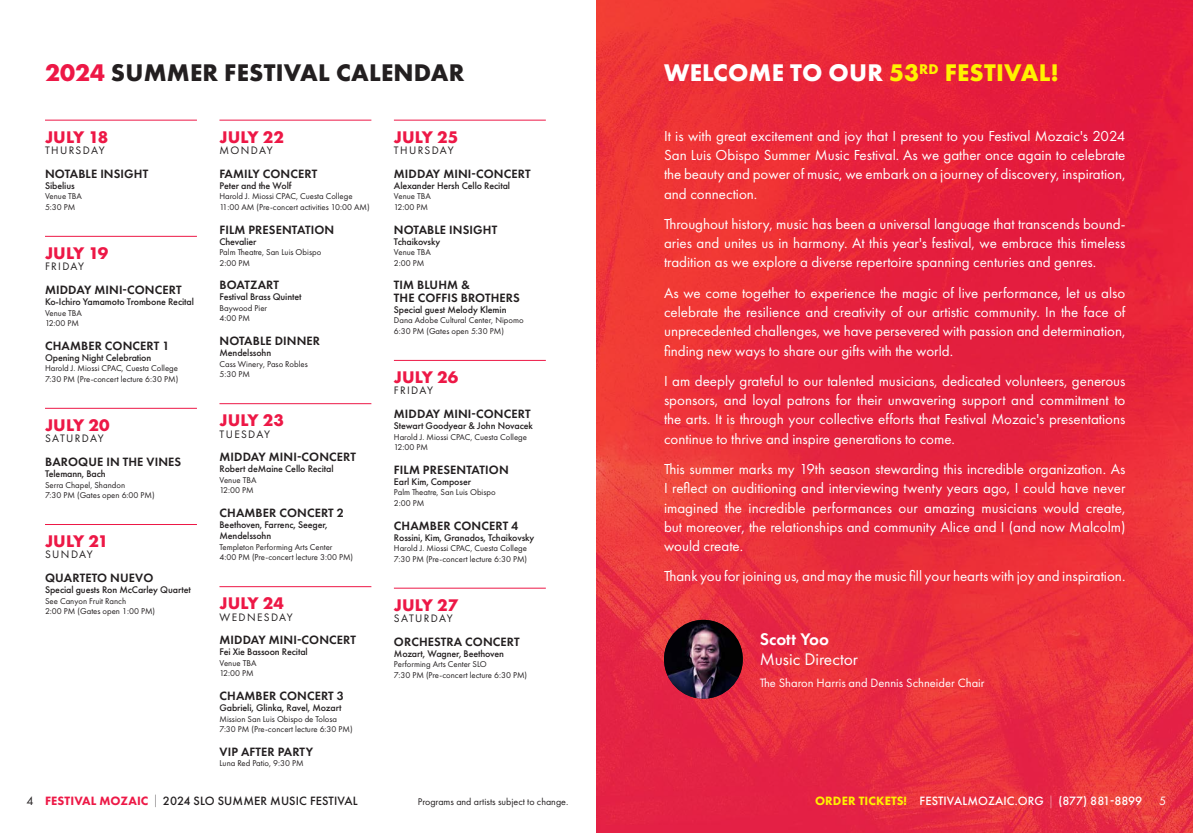
<style>
.page{position:relative;width:1193px;height:833px;background:#fff}
.page>*{position:absolute;margin:0;border:0;box-sizing:border-box;transform-origin:0 0}
.t1{font:700 25px "Futura PT";letter-spacing:.01em;color:#231f20}
.t2{font:700 25px "Futura PT";letter-spacing:.01em;color:#fff}
.t3{font:700 17.5px "Futura PT";letter-spacing:.005em;color:#ed1846}
.t4{font:17.5px "Futura PT";color:#fff}
.t5{font:600 17.5px "Futura PT";color:#fff}
.t6{font:15px/19.2px "Futura PT";color:#fff;text-align:justify}
.t7{font:600 12.5px/12.5px "Futura PT";letter-spacing:.01em;color:#231f20}
.t8{font:500 12.5px "Futura PT";letter-spacing:.01em;color:#fff}
.t9{font:500 12.5px "Futura PT";letter-spacing:.01em;color:#231f20;scale:.3 1}
.t10{font:12.5px "Futura PT";color:#fff}
.t11{font:11.25px "Futura PT";letter-spacing:.12em;color:#231f20}
.t12{font:500 10px/11px "Futura PT";letter-spacing:-.01em;color:#231f20}
.t13{font:10px "Futura PT";color:#231f20}
.t14{font:8.75px/10.5px "Futura PT";color:#231f20}
.s1{color:#ed1846}
.s2{color:#fff200}
.s3{font-weight:400}
.s4{font-weight:800;color:#ed1846}
.s5{font-weight:800;color:#fff200}
</style>
<div class="page">
<img style="left:596px;top:0;width:596px;height:832px">
<hr style="left:45px;top:120px;width:152px;height:1px;background:#ed1846">
<hr style="left:45px;top:236px;width:152px;height:1px;background:#ed1846">
<hr style="left:45px;top:408px;width:152px;height:1px;background:#ed1846">
<hr style="left:45px;top:524px;width:152px;height:1px;background:#ed1846">
<hr style="left:219px;top:120px;width:152px;height:1px;background:#ed1846">
<hr style="left:219px;top:403px;width:152px;height:1px;background:#ed1846">
<hr style="left:219px;top:586px;width:152px;height:1px;background:#ed1846">
<hr style="left:394px;top:120px;width:152px;height:1px;background:#ed1846">
<hr style="left:394px;top:360px;width:152px;height:1px;background:#ed1846">
<hr style="left:394px;top:588px;width:152px;height:1px;background:#ed1846">
<img style="left:664px;top:620px;width:78px;height:78px;border-radius:39px">
<h1 class="t1" style="left:45px;top:56px;width:421px"><span class="s1">2024</span> SUMMER FESTIVAL CALENDAR</h1>
<p class="t3" style="left:45px;top:126px;width:65px">JULY 18</p>
<p class="t11" style="left:45px;top:144px;width:61px">THURSDAY</p>
<p class="t7" style="left:45px;top:167px;width:105px">NOTABLE INSIGHT</p>
<p class="t12" style="left:45px;top:180px;width:31px">Sibelius</p>
<p class="t14" style="left:45px;top:191px;width:39px">Venue TBA<br>5:30 PM</p>
<p class="t3" style="left:45px;top:242px;width:65px">JULY 19</p>
<p class="t11" style="left:45px;top:260px;width:41px">FRIDAY</p>
<p class="t7" style="left:45px;top:283px;width:138px">MIDDAY MINI-CONCERT</p>
<p class="t12" style="left:45px;top:296px;width:150px">Ko-Ichiro Yamamoto Trombone Recital</p>
<p class="t14" style="left:45px;top:307px;width:39px">Venue TBA<br>12:00 PM</p>
<p class="t7" style="left:45px;top:339px;width:126px">CHAMBER CONCERT 1</p>
<p class="t12" style="left:45px;top:352px;width:108px">Opening Night Celebration</p>
<p class="t14" style="left:45px;top:363px;width:135px">Harold J. Miossi CPAC, Cuesta College<br>7:30 PM (Pre-concert lecture 6:30 PM)</p>
<p class="t3" style="left:45px;top:414px;width:66px">JULY 20</p>
<p class="t11" style="left:45px;top:432px;width:60px">SATURDAY</p>
<p class="t7" style="left:45px;top:455px;width:138px">BAROQUE IN THE VINES</p>
<p class="t12" style="left:45px;top:468px;width:62px">Telemann, Bach</p>
<p class="t14" style="left:45px;top:479px;width:111px">Serra Chapel, Shandon<br>7:30 PM (Gates open 6:00 PM)</p>
<p class="t3" style="left:45px;top:530px;width:65px">JULY 21</p>
<p class="t11" style="left:45px;top:548px;width:49px">SUNDAY</p>
<p class="t7" style="left:45px;top:571px;width:110px">QUARTETO NUEVO</p>
<p class="t12" style="left:45px;top:584px;width:147px">Special guests Ron McCarley Quartet</p>
<p class="t14" style="left:45px;top:595px;width:112px">See Canyon Fruit Ranch<br>2:00 PM (Gates open 1:00 PM)</p>
<p class="t3" style="left:219px;top:126px;width:66px">JULY 22</p>
<p class="t11" style="left:219px;top:144px;width:55px">MONDAY</p>
<p class="t7" style="left:219px;top:167px;width:99px">FAMILY CONCERT</p>
<p class="t12" style="left:219px;top:180px;width:74px">Peter and the Wolf</p>
<p class="t14" style="left:219px;top:191px;width:152px">Harold J. Miossi CPAC, Cuesta College<br>11:00 AM (Pre-concert activities 10:00 AM)</p>
<p class="t7" style="left:219px;top:223px;width:116px">FILM PRESENTATION</p>
<p class="t12" style="left:219px;top:236px;width:39px">Chevalier</p>
<p class="t14" style="left:219px;top:247px;width:103px">Palm Theatre, San Luis Obispo<br>2:00 PM</p>
<p class="t7" style="left:219px;top:279px;width:61px">BOATZART</p>
<p class="t12" style="left:219px;top:291px;width:84px">Festival Brass Quintet</p>
<p class="t14" style="left:219px;top:303px;width:49px">Baywood Pier<br>4:00 PM</p>
<p class="t7" style="left:219px;top:334px;width:102px">NOTABLE DINNER</p>
<p class="t12" style="left:219px;top:347px;width:53px">Mendelssohn</p>
<p class="t14" style="left:219px;top:358px;width:90px">Cass Winery, Paso Robles<br>5:30 PM</p>
<p class="t3" style="left:219px;top:409px;width:66px">JULY 23</p>
<p class="t11" style="left:219px;top:427px;width:52px">TUESDAY</p>
<p class="t7" style="left:219px;top:451px;width:138px">MIDDAY MINI-CONCERT</p>
<p class="t12" style="left:219px;top:463px;width:116px">Robert deMaine Cello Recital</p>
<p class="t14" style="left:219px;top:474px;width:39px">Venue TBA<br>12:00 PM</p>
<p class="t7" style="left:219px;top:506px;width:126px">CHAMBER CONCERT 2</p>
<p class="t12" style="left:219px;top:519px;width:110px">Beethoven, Farrenc, Seeger,<br>Mendelssohn</p>
<p class="t14" style="left:219px;top:541px;width:135px">Templeton Performing Arts Center<br>4:00 PM (Pre-concert lecture 3:00 PM)</p>
<p class="t3" style="left:219px;top:592px;width:66px">JULY 24</p>
<p class="t11" style="left:219px;top:610px;width:75px">WEDNESDAY</p>
<p class="t7" style="left:219px;top:633px;width:138px">MIDDAY MINI-CONCERT</p>
<p class="t12" style="left:219px;top:646px;width:90px">Fei Xie Bassoon Recital</p>
<p class="t14" style="left:219px;top:657px;width:39px">Venue TBA<br>12:00 PM</p>
<p class="t7" style="left:219px;top:689px;width:126px">CHAMBER CONCERT 3</p>
<p class="t12" style="left:219px;top:702px;width:124px">Gabrieli, Glinka, Ravel, Mozart</p>
<p class="t14" style="left:219px;top:713px;width:135px">Mission San Luis Obispo de Tolosa<br>7:30 PM (Pre-concert lecture 6:30 PM)</p>
<p class="t7" style="left:219px;top:745px;width:95px">VIP AFTER PARTY</p>
<p class="t14" style="left:219px;top:758px;width:86px">Luna Red Patio, 9:30 PM</p>
<p class="t3" style="left:394px;top:126px;width:66px">JULY 25</p>
<p class="t11" style="left:394px;top:144px;width:61px">THURSDAY</p>
<p class="t7" style="left:394px;top:167px;width:138px">MIDDAY MINI-CONCERT</p>
<p class="t12" style="left:394px;top:180px;width:118px">Alexander Hersh Cello Recital</p>
<p class="t14" style="left:394px;top:191px;width:39px">Venue TBA<br>12:00 PM</p>
<p class="t7" style="left:394px;top:223px;width:105px">NOTABLE INSIGHT</p>
<p class="t12" style="left:394px;top:236px;width:48px">Tchaikovsky</p>
<p class="t14" style="left:394px;top:247px;width:39px">Venue TBA<br>2:00 PM</p>
<p class="t7" style="left:394px;top:279px;width:127px">TIM BLUHM &amp;<br>THE COFFIS BROTHERS</p>
<p class="t12" style="left:394px;top:304px;width:114px">Special guest Melody Klemin</p>
<p class="t14" style="left:394px;top:315px;width:131px">Dana Adobe Cultural Center, Nipomo<br>6:30 PM (Gates open 5:30 PM)</p>
<p class="t3" style="left:394px;top:366px;width:66px">JULY 26</p>
<p class="t11" style="left:394px;top:384px;width:41px">FRIDAY</p>
<p class="t7" style="left:394px;top:407px;width:138px">MIDDAY MINI-CONCERT</p>
<p class="t12" style="left:394px;top:420px;width:141px">Stewart Goodyear &amp; John Novacek</p>
<p class="t14" style="left:394px;top:431px;width:135px">Harold J. Miossi CPAC, Cuesta College<br>12:00 PM</p>
<p class="t7" style="left:394px;top:463px;width:116px">FILM PRESENTATION</p>
<p class="t12" style="left:394px;top:476px;width:79px">Earl Kim, Composer</p>
<p class="t14" style="left:394px;top:487px;width:103px">Palm Theatre, San Luis Obispo<br>2:00 PM</p>
<p class="t7" style="left:394px;top:519px;width:126px">CHAMBER CONCERT 4</p>
<p class="t12" style="left:394px;top:532px;width:142px">Rossini, Kim, Granados, Tchaikovsky</p>
<p class="t14" style="left:394px;top:543px;width:135px">Harold J. Miossi CPAC, Cuesta College<br>7:30 PM (Pre-concert lecture 6:30 PM)</p>
<p class="t3" style="left:394px;top:593px;width:66px">JULY 27</p>
<p class="t11" style="left:394px;top:611px;width:60px">SATURDAY</p>
<p class="t7" style="left:394px;top:635px;width:127px">ORCHESTRA CONCERT</p>
<p class="t12" style="left:394px;top:648px;width:112px">Mozart, Wagner, Beethoven</p>
<p class="t14" style="left:394px;top:659px;width:135px">Performing Arts Center SLO<br>7:30 PM (Pre-concert lecture 6:30 PM)</p>
<h1 class="t2" style="left:664px;top:56px;width:396px">WELCOME TO OUR <span class="s2">53</span><sup>RD</sup> <span class="s2">FESTIVAL!</span></h1>
<p class="t6" style="left:664px;top:126px;width:463px">It is with great excitement and joy that I present to you Festival Mozaic's 2024<br>San Luis Obispo Summer Music Festival. As we gather once again to celebrate the beauty and power of music, we embark on a journey of discovery, inspiration, and connection.</p>
<p class="t6" style="left:664px;top:214px;width:463px">Throughout history, music has been a universal language that transcends bound&shy;aries and unites us in harmony. At this year's festival, we embrace this timeless tradition as we explore a diverse repertoire spanning centuries and genres.</p>
<p class="t6" style="left:664px;top:283px;width:463px">As we come together to experience the magic of live performance, let us also celebrate the resilience and creativity of our artistic community. In the face of unprecedented challenges, we have persevered with passion and determination, finding new ways to share our gifts with the world.</p>
<p class="t6" style="left:664px;top:371px;width:463px">I am deeply grateful to our talented musicians, dedicated volunteers, generous sponsors, and loyal patrons for their unwavering support and commitment to the arts. It is through your collective efforts that Festival Mozaic's presentations continue to thrive and inspire generations to come.</p>
<p class="t6" style="left:664px;top:459px;width:463px">This summer marks my 19th season stewarding this incredible organization. As I reflect on auditioning and interviewing twenty years ago, I could have never imagined the incredible performances our amazing musicians would create, but moreover, the relationships and community Alice and I (and now Malcolm) would create.</p>
<p class="t6" style="left:664px;top:566px;width:463px">Thank you for joining us, and may the music fill your hearts with joy and inspiration.</p>
<p class="t5" style="left:759px;top:628px;width:71px">Scott Yoo</p>
<p class="t4" style="left:759px;top:648px;width:100px">Music Director</p>
<p class="t10" style="left:759px;top:675px;width:226px">The Sharon Harris and Dennis Schneider Chair</p>
<p class="t9" style="left:27px;top:793px;width:1105px"><span class="s3">4</span> <span class="s4">FESTIVAL MOZAIC</span> | 2024 SLO SUMMER MUSIC FESTIVAL</p>
<p class="t8" style="left:815px;top:793px;width:329px"><span class="s5">ORDER TICKETS!</span> FESTIVALMOZAIC.ORG | (877) 881-8899</p>
<p class="t10" style="left:1159px;top:793px;width:9px">5</p>
<p class="t13" style="left:418px;top:795px;width:152px">Programs and artists subject to change.</p>
</div>
